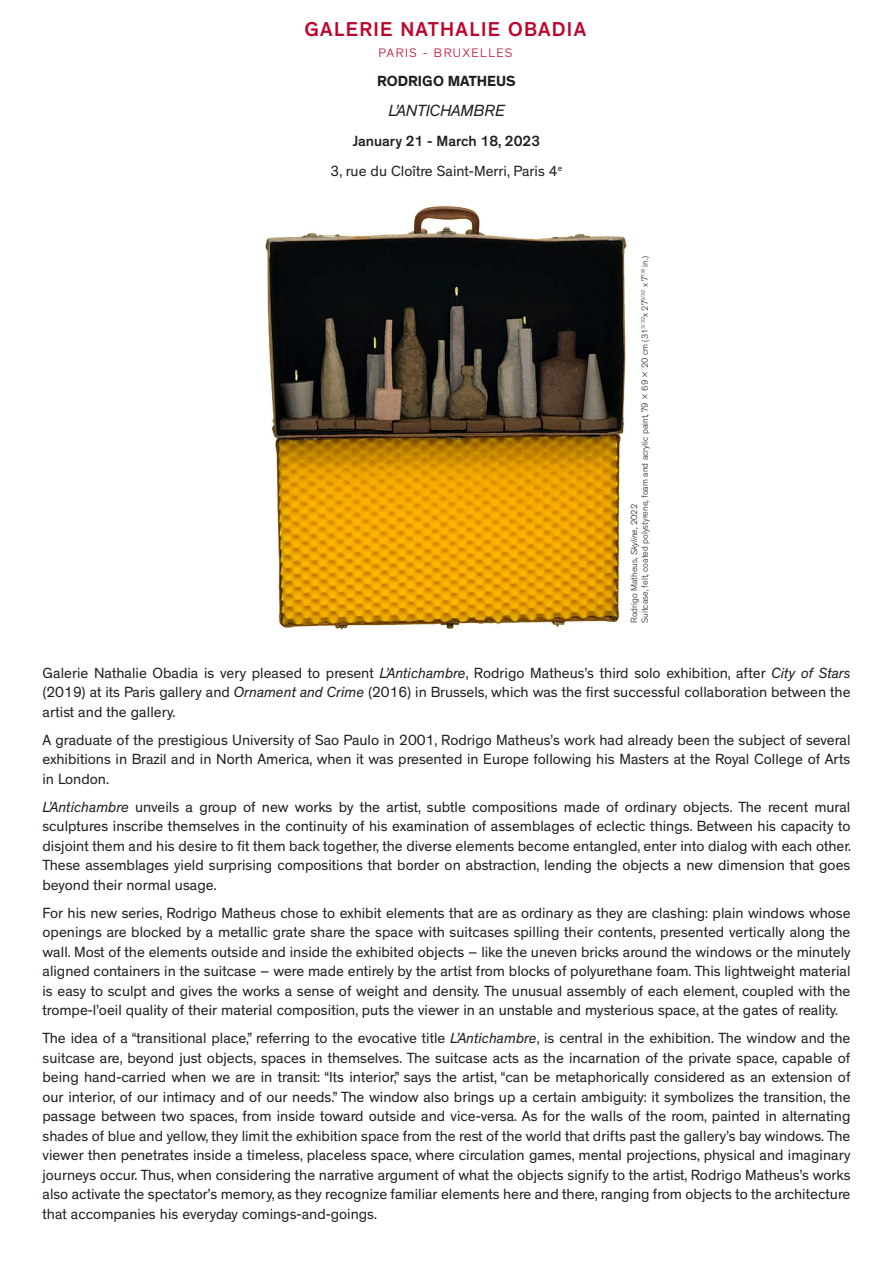
<style>
.page{position:relative;width:893px;height:1263px;background:#fff}
.page>*{position:absolute;margin:0;border:0;box-sizing:border-box;transform-origin:0 0}
.t1{font:500 20.4px "Theinhardt";letter-spacing:.07em;color:#bd032a}
.t2{font:italic 16.5px "Theinhardt";color:#231f20}
.Style_de_paragraphe{font:15px/19.5px "Theinhardt";color:#231f20;text-align:justify}
.t3{font:500 15px "Theinhardt";color:#231f20}
.t4{font:700 15px "Theinhardt";color:#231f20}
.t5{font:300 12.45px "Theinhardt";letter-spacing:.12em;color:#bd032a}
.t6{font:300 9px "Theinhardt";color:#231f20}
.s1{font-style:italic}
</style>
<div class="page">
<img style="left:265px;top:206px;width:362px;height:424px">
<p class="t1" style="left:305px;top:17px;width:283px">GALERIE NATHALIE OBADIA</p>
<p class="t5" style="left:378px;top:45px;width:136px">PARIS - BRUXELLES</p>
<p class="t4" style="left:377px;top:72px;width:140px">RODRIGO MATHEUS</p>
<p class="t2" style="left:388px;top:101px;width:118px">L’ANTICHAMBRE</p>
<p class="t3" style="left:353px;top:132px;width:189px">January 21 - March 18, 2023</p>
<p class="Style_de_paragraphe" style="left:331px;top:162px;width:233px">3, rue du Cloître Saint-Merri, Paris 4<sup>e</sup></p>
<p class="t6" style="left:639px;top:623px;width:368px;rotate:-90deg">Suitcase, felt, coated polystyrene, foam and acrylic paint, 79 x 69 x 20 cm (31<sup>3/32</sup>x 27<sup>5/32</sup> x 7<sup>7/8</sup> in.)</p>
<p class="t6" style="left:629px;top:623px;width:121px;rotate:-90deg">Rodrigo Matheus, <span class="s1">Skyline</span>, 2022</p>
<p class="Style_de_paragraphe" style="left:43px;top:663px;width:809px">Galerie Nathalie Obadia is very pleased to present <span class="s1">L’Antichambre</span>, Rodrigo Matheus’s third solo exhibition, after <span class="s1">City of Stars </span>(2019) at its Paris gallery and <span class="s1">Ornament and Crime</span> (2016) in Brussels, which was the first successful collaboration between the artist and the gallery.</p>
<p class="Style_de_paragraphe" style="left:43px;top:730px;width:809px">A graduate of the prestigious University of Sao Paulo in 2001, Rodrigo Matheus’s work had already been the subject of several exhibitions in Brazil and in North America, when it was presented in Europe following his Masters at the Royal College of Arts in London.</p>
<p class="Style_de_paragraphe" style="left:43px;top:797px;width:810px"><span class="s1">L’Antichambre</span> unveils a group of new works by the artist, subtle compositions made of ordinary objects. The recent mural sculptures inscribe themselves in the continuity of his examination of assemblages of eclectic things. Between his capacity to disjoint them and his desire to fit them back together, the diverse elements become entangled, enter into dialog with each other.<br>These assemblages yield surprising compositions that border on abstraction, lending the objects a new dimension that goes beyond their normal usage.</p>
<p class="Style_de_paragraphe" style="left:43px;top:903px;width:809px">For his new series, Rodrigo Matheus chose to exhibit elements that are as ordinary as they are clashing: plain windows whose openings are blocked by a metallic grate share the space with suitcases spilling their contents, presented vertically along the wall. Most of the elements outside and inside the exhibited objects – like the uneven bricks around the windows or the minutely aligned containers in the suitcase – were made entirely by the artist from blocks of polyurethane foam. This lightweight material is easy to sculpt and gives the works a sense of weight and density. The unusual assembly of each element, coupled with the trompe-l’oeil quality of their material composition, puts the viewer in an unstable and mysterious space, at the gates of reality.</p>
<p class="Style_de_paragraphe" style="left:43px;top:1029px;width:809px">The idea of a “transitional place,” referring to the evocative title <span class="s1">L’Antichambre</span>, is central in the exhibition. The window and the suitcase are, beyond just objects, spaces in themselves. The suitcase acts as the incarnation of the private space, capable of being hand-carried when we are in transit: “Its interior,” says the artist, “can be metaphorically considered as an extension of our interior, of our intimacy and of our needs.” The window also brings up a certain ambiguity: it symbolizes the transition, the passage between two spaces, from inside toward outside and vice-versa. As for the walls of the room, painted in alternating shades of blue and yellow, they limit the exhibition space from the rest of the world that drifts past the gallery’s bay windows. The viewer then penetrates inside a timeless, placeless space, where circulation games, mental projections, physical and imaginary journeys occur. Thus, when considering the narrative argument of what the objects signify to the artist, Rodrigo Matheus’s works also activate the spectator’s memory, as they recognize familiar elements here and there, ranging from objects to the architecture that accompanies his everyday comings-and-goings.</p>
</div>
